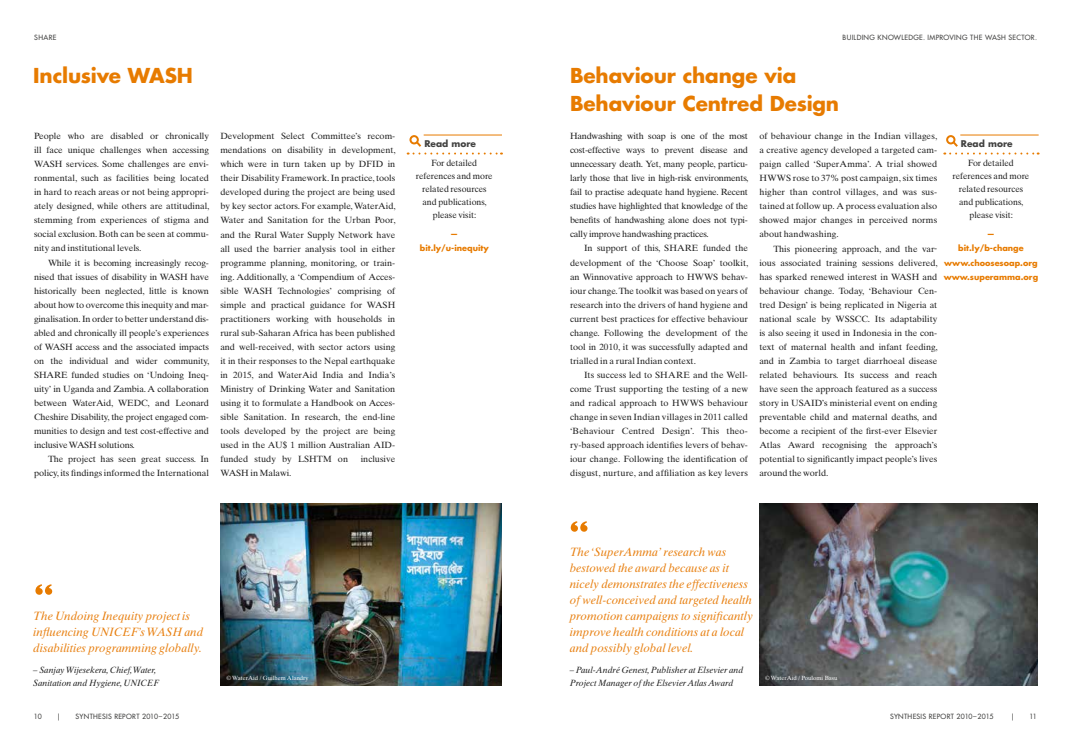
<style>
.page{position:relative;width:1072px;height:749px;background:#fff}
.page>*{position:absolute;margin:0;border:0;box-sizing:border-box;transform-origin:0 0}
.t1{font:700 20px/28px "Futura Std";letter-spacing:-.005em;color:#e77b00}
.t2{font:italic 12px/16px "Times Ten LT Std";color:#e88011}
.t3{font:9px/14px "Times Ten LT Std";color:#212121;text-align:justify}
.t4{font:italic 9px/13px "Times Ten LT Std";color:#212121}
.t5{font:700 9px "Futura Std";letter-spacing:.01em;color:#424241}
.t6{font:700 8px/14px "Futura Std";color:#e77b00;text-align:center}
.t7{font:500 7px "Futura Std";letter-spacing:.04em;color:#424241}
.t8{font:6px "Times Ten LT Std";color:#fff}
</style>
<div class="page">
<img style="left:221px;top:503px;width:281px;height:182px">
<img style="left:759px;top:503px;width:278px;height:182px">
<hr style="left:960px;top:134px;width:78px;height:1px;background:#e77b00">
<div style="left:946px;top:135px;width:9px;height:9px;border:2px solid #e77b00;border-radius:50%"></div>
<svg style="left:944px;top:139px;width:94px;height:15px"></svg>
<hr style="left:423px;top:134px;width:79px;height:1px;background:#e77b00">
<div style="left:409px;top:135px;width:10px;height:9px;border:2px solid #e77b00;border-radius:50%"></div>
<svg style="left:407px;top:139px;width:95px;height:15px"></svg>
<svg style="left:35px;top:584px;width:17px;height:10px"></svg>
<svg style="left:570px;top:521px;width:17px;height:10px"></svg>
<p class="t7" style="left:34px;top:33px;width:24px">SHARE</p>
<p class="t7" style="left:842px;top:33px;width:196px">BUILDING KNOWLEDGE. IMPROVING THE WASH SECTOR.</p>
<h1 class="t1" style="left:33px;top:62px;width:161px">Inclusive WASH</h1>
<h1 class="t1" style="left:570px;top:62px;width:271px">Behaviour change via<br>Behaviour Centred Design</h1>
<p class="t3" style="left:34px;top:129px;width:177px">People who are disabled or chronically ill face unique challenges when accessing WASH services. Some challenges are envi&shy;ronmental, such as facilities being located in hard to reach areas or not being appropri&shy;ately designed, while others are attitudinal, stemming from experiences of stigma and social exclusion. Both can be seen at commu&shy;nity and institutional levels.</p>
<p class="t3" style="left:34px;top:255px;width:177px;text-indent:14px">While it is becoming increasingly recog&shy;nised that issues of disability in WASH have historically been neglected, little is known about how to overcome this inequity and mar&shy;ginalisation. In order to better understand dis&shy;abled and chronically ill people’s experiences of WASH access and the associated impacts on the individual and wider community, SHARE funded studies on ‘Undoing Ineq&shy;uity’ in Uganda and Zambia. A collaboration between WaterAid, WEDC, and Leonard Cheshire Disability, the project engaged com&shy;munities to design and test cost-effective and inclusive WASH solutions.</p>
<p class="t3" style="left:34px;top:451px;width:176px;text-align:right">The project has seen great success. In policy, its findings informed the International</p>
<p class="t3" style="left:220px;top:129px;width:177px">Development Select Committee’s recom&shy;mendations on disability in development, which were in turn taken up by DFID in their Disability Framework. In practice, tools developed during the project are being used by key sector actors. For example, WaterAid, Water and Sanitation for the Urban Poor, and the Rural Water Supply Network have all used the barrier analysis tool in either programme planning, monitoring, or train&shy;ing. Additionally, a ‘Compendium of Acces&shy;sible WASH Technologies’ comprising of simple and practical guidance for WASH practitioners working with households in rural sub-Saharan Africa has been published and well-received, with sector actors using it in their responses to the Nepal earthquake in 2015, and WaterAid India and India’s Ministry of Drinking Water and Sanitation using it to formulate a Handbook on Acces&shy;sible Sanitation. In research, the end-line tools developed by the project are being used in the AU$ 1 million Australian AID&shy;funded study by LSHTM on</p>
<p class="t3" style="left:361px;top:451px;width:36px">inclusive</p>
<p class="t3" style="left:220px;top:465px;width:73px">WASH in Malawi.</p>
<p class="t5" style="left:424px;top:137px;width:53px">Read more</p>
<p class="t3" style="left:416px;top:156px;width:78px;line-height:13px;text-align:center">For detailed references and more related resources and publications, please visit:</p>
<p class="t6" style="left:420px;top:227px;width:71px">— bit.ly/u-inequity</p>
<p class="t3" style="left:570px;top:129px;width:180px">Handwashing with soap is one of the most cost-effective ways to prevent disease and unnecessary death. Yet, many people, particu&shy;larly those that live in high-risk environments, fail to practise adequate hand hygiene. Recent studies have highlighted that knowledge of the benefits of handwashing alone does not typi&shy;cally improve handwashing practices.</p>
<p class="t3" style="left:570px;top:241px;width:180px;text-indent:14px">In support of this, SHARE funded the development of the ‘Choose Soap’ toolkit, an Winnovative approach to HWWS behav&shy;iour change. The toolkit was based on years of research into the drivers of hand hygiene and current best practices for effective behaviour change. Following the development of the tool in 2010, it was successfully adapted and trialled in a rural Indian context.</p>
<p class="t3" style="left:570px;top:367px;width:179px;text-indent:14px">Its success led to SHARE and the Well&shy;come Trust supporting the testing of a new and radical approach to HWWS behaviour change in seven Indian villages in 2011 called ‘Behaviour Centred Design’. This theo&shy;ry-based approach identifies levers of behav&shy;iour change. Following the identification of disgust, nurture, and affiliation as key levers</p>
<p class="t3" style="left:759px;top:129px;width:179px">of behaviour change in the Indian villages, a creative agency developed a targeted cam&shy;paign called ‘SuperAmma’. A trial showed HWWS rose to 37% post campaign, six times higher than control villages, and was sus&shy;tained at follow up. A process evaluation also showed major changes in perceived norms about handwashing.</p>
<p class="t3" style="left:759px;top:241px;width:180px;text-indent:14px">This pioneering approach, and the var&shy;ious associated training sessions delivered, has sparked renewed interest in WASH and behaviour change. Today, ‘Behaviour Cen&shy;tred Design’ is being replicated in Nigeria at national scale by WSSCC. Its adaptability is also seeing it used in Indonesia in the con&shy;text of maternal health and infant feeding, and in Zambia to target diarrhoeal disease related behaviours. Its success and reach have seen the approach featured as a success story in USAID’s ministerial event on ending preventable child and maternal deaths, and become a recipient of the first-ever Elsevier Atlas Award recognising the approach’s potential to significantly impact people’s lives around the world.</p>
<p class="t5" style="left:961px;top:137px;width:53px">Read more</p>
<p class="t3" style="left:952px;top:156px;width:78px;line-height:13px;text-align:center">For detailed references and more related resources and publications, please visit:</p>
<p class="t6" style="left:943px;top:227px;width:96px">—<br>bit.ly/b-change www.choosesoap.org www.superamma.org</p>
<h2 class="t2" style="left:33px;top:607px;width:171px">The Undoing Inequity project is influencing UNICEF’s WASH and disabilities programming globally.</h2>
<p class="t4" style="left:33px;top:663px;width:127px">– Sanjay Wijesekera, Chief, Water,<br>Sanitation and Hygiene, UNICEF</p>
<p class="t2" style="left:570px;top:543px;width:185px">The ‘SuperAmma’ research was bestowed the award because as it nicely demonstrates the effectiveness of well-conceived and targeted health promotion campaigns to significantly improve health conditions at a local and possibly global level.</p>
<p class="t4" style="left:570px;top:662px;width:175px">– Paul-André Genest, Publisher at Elsevier and<br>Project Manager of the Elsevier Atlas Award</p>
<p class="t8" style="left:226px;top:674px;width:84px">© WaterAid / Guilhem Alandry</p>
<p class="t8" style="left:765px;top:674px;width:74px">© WaterAid / Poulomi Basu</p>
<p class="t7" style="left:34px;top:712px;width:9px">10</p>
<p class="t7" style="left:57px;top:712px;width:5px">|</p>
<p class="t7" style="left:76px;top:712px;width:105px">SYNTHESIS REPORT 2010–2015</p>
<p class="t7" style="left:890px;top:712px;width:105px">SYNTHESIS REPORT 2010–2015</p>
<p class="t7" style="left:1010px;top:712px;width:5px">|</p>
<p class="t7" style="left:1029px;top:712px;width:9px">11</p>
</div>
